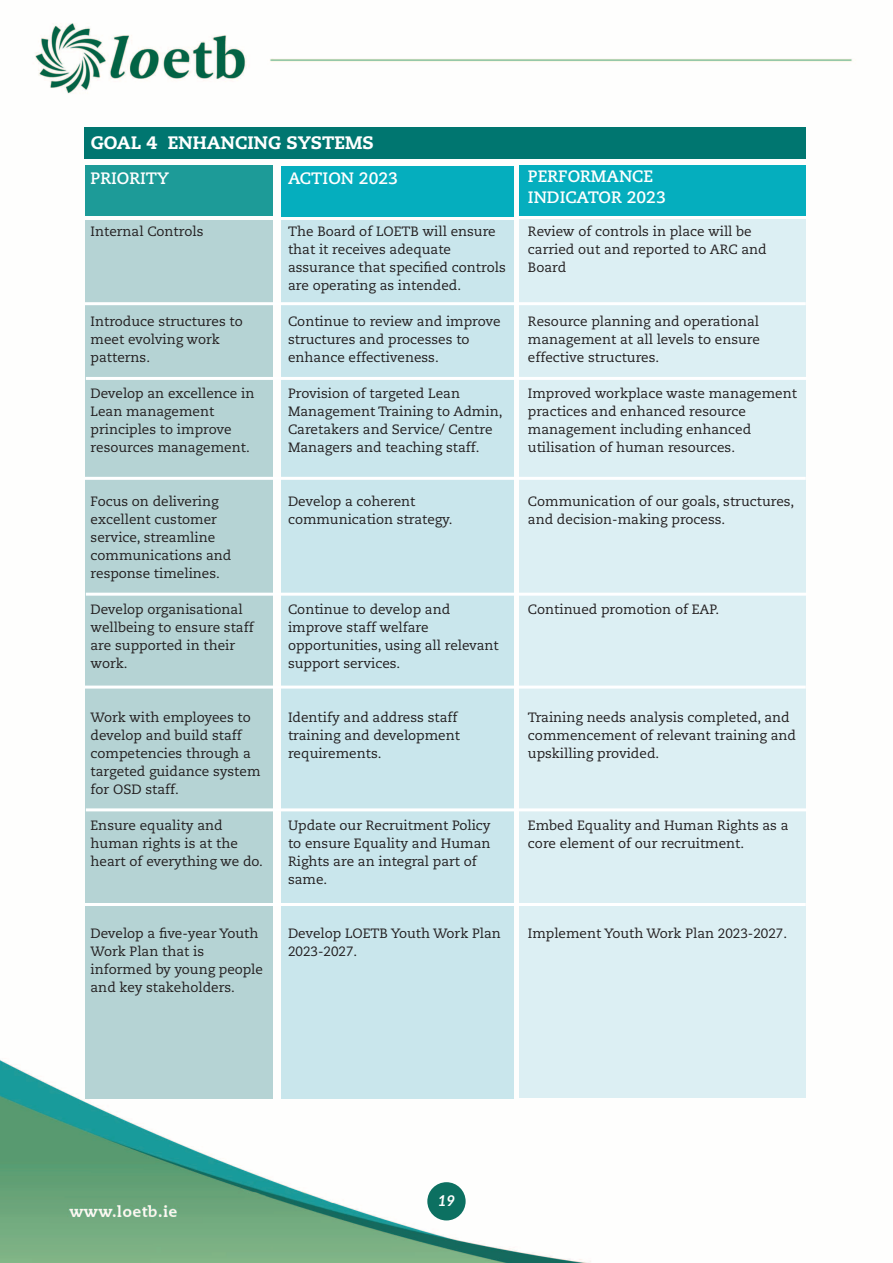
<style>
.page{position:relative;width:893px;height:1263px;background:#fff}
.page>*{position:absolute;margin:0;border:0;box-sizing:border-box;transform-origin:0 0}
.t1{font:800 18px "Caecilia LT Pro 85";color:#fff}
.t2{font:700 16.5px/21px "Caecilia LT Pro 75";color:#fff}
.t3{font:italic 700 15px "Lato";color:#fff}
.t4{font:13.5px/18px "Caecilia LT Pro 55 Roman";color:#231f20}
</style>
<div class="page">
<img style="left:0;top:23px;width:853px;height:1240px">
<div style="left:427px;top:1182px;width:39px;height:38px;background:#0c7061;border-radius:50%"></div>
<div style="left:85px;top:128px;width:721px;height:31px;background:#007670"></div>
<div style="left:85px;top:166px;width:188px;height:50px;background:#1d9b98"></div>
<div style="left:85px;top:220px;width:188px;height:878px;background:#b5d3d4"></div>
<div style="left:281px;top:166px;width:232px;height:50px;background:#05aebe"></div>
<div style="left:281px;top:220px;width:232px;height:878px;background:#c9e6ec"></div>
<div style="left:519px;top:166px;width:287px;height:50px;background:#05aebe"></div>
<div style="left:519px;top:220px;width:287px;height:878px;background:#dceff3"></div>
<hr style="left:84px;top:302px;width:722px;height:3px;background:#fff">
<hr style="left:84px;top:685px;width:722px;height:3px;background:#fff">
<hr style="left:86px;top:377px;width:721px;height:3px;background:#fff">
<hr style="left:84px;top:477px;width:722px;height:3px;background:#fff">
<hr style="left:86px;top:593px;width:721px;height:3px;background:#fff">
<hr style="left:86px;top:808px;width:721px;height:3px;background:#fff">
<hr style="left:84px;top:903px;width:722px;height:3px;background:#fff">
<h1 class="t1" style="left:91px;top:132px;width:284px">GOAL 4 ENHANCING SYSTEMS</h1>
<p class="t2" style="left:91px;top:170px;width:80px">PRIORITY</p>
<p class="t2" style="left:288px;top:170px;width:111px">ACTION 2023</p>
<p class="t4" style="left:91px;top:223px;width:114px">Internal Controls</p>
<p class="t4" style="left:91px;top:313px;width:154px">Introduce structures to meet evolving work patterns.</p>
<p class="t4" style="left:91px;top:385px;width:165px">Develop an excellence in<br>Lean management principles to improve resources management.</p>
<p class="t4" style="left:91px;top:493px;width:142px">Focus on delivering excellent customer service, streamline communications and response timelines.</p>
<p class="t4" style="left:91px;top:601px;width:165px">Develop organisational wellbeing to ensure staff are supported in their work.</p>
<p class="t4" style="left:91px;top:709px;width:171px">Work with employees to develop and build staff competencies through a targeted guidance system for OSD staff.</p>
<p class="t4" style="left:91px;top:817px;width:174px">Ensure equality and human rights is at the heart of everything we do.</p>
<p class="t4" style="left:91px;top:925px;width:174px">Develop a five-year Youth<br>Work Plan that is informed by young people and key stakeholders.</p>
<p class="t4" style="left:288px;top:224px;width:219px">The Board of LOETB will ensure that it receives adequate assurance that specified controls are operating as intended.</p>
<p class="t4" style="left:288px;top:314px;width:214px">Continue to review and improve structures and processes to enhance effectiveness.</p>
<p class="t4" style="left:288px;top:386px;width:216px">Provision of targeted Lean<br>Management Training to Admin,<br>Caretakers and Service/ Centre<br>Managers and teaching staff.</p>
<p class="t4" style="left:288px;top:494px;width:166px">Develop a coherent communication strategy.</p>
<p class="t4" style="left:288px;top:602px;width:212px">Continue to develop and improve staff welfare opportunities, using all relevant support services.</p>
<p class="t4" style="left:288px;top:710px;width:173px">Identify and address staff training and development requirements.</p>
<p class="t4" style="left:288px;top:818px;width:204px">Update our Recruitment Policy to ensure Equality and Human<br>Rights are an integral part of same.</p>
<p class="t4" style="left:288px;top:926px;width:214px">Develop LOETB Youth Work Plan<br>2023-2027.</p>
<p class="t2" style="left:528px;top:167px;width:139px">PERFORMANCE<br>INDICATOR 2023</p>
<p class="t4" style="left:528px;top:223px;width:240px">Review of controls in place will be carried out and reported to ARC and<br>Board</p>
<p class="t4" style="left:528px;top:313px;width:234px;text-align:justify">Resource planning and operational management at all levels to ensure effective structures.</p>
<p class="t4" style="left:528px;top:385px;width:271px">Improved workplace waste management practices and enhanced resource management including enhanced utilisation of human resources.</p>
<p class="t4" style="left:528px;top:493px;width:268px">Communication of our goals, structures, and decision-making process.</p>
<p class="t4" style="left:528px;top:601px;width:193px">Continued promotion of EAP.</p>
<p class="t4" style="left:528px;top:709px;width:270px">Training needs analysis completed, and commencement of relevant training and upskilling provided.</p>
<p class="t4" style="left:528px;top:817px;width:262px">Embed Equality and Human Rights as a core element of our recruitment.</p>
<p class="t4" style="left:528px;top:925px;width:261px">Implement Youth Work Plan 2023-2027.</p>
<p class="t3" style="left:438px;top:1190px;width:19px">19</p>
</div>
